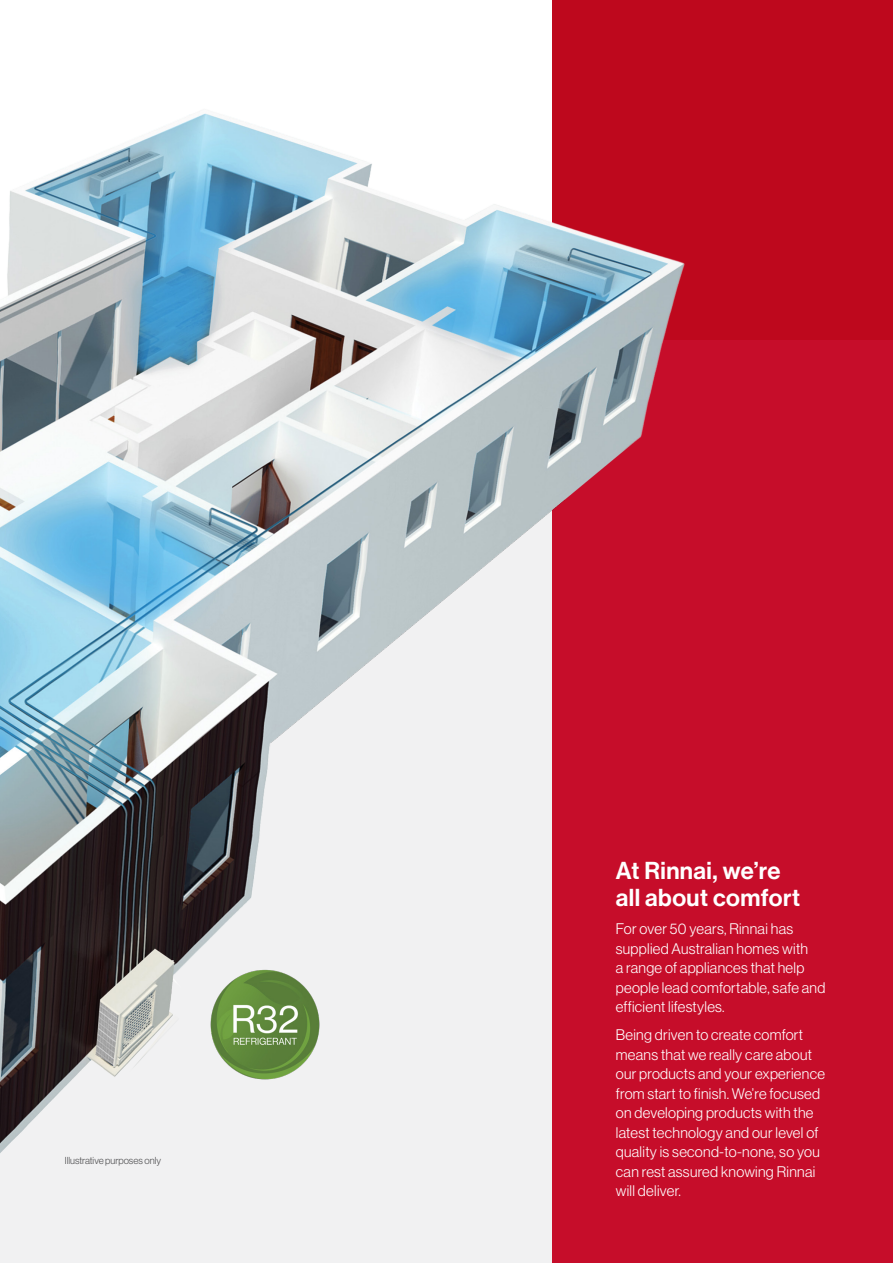
<style>
.page{position:relative;width:893px;height:1263px;background:#fff}
.page>*{position:absolute;margin:0;border:0;box-sizing:border-box;transform-origin:0 0}
.RB_Sub_Heading_White{font:24px/27px "N Haas Grotesk DS Pro 65 Md";letter-spacing:.02em;color:#fff}
.RB_Body_Text_White{font:15px/19.5px "N Haas Grotesk DS Pro 45 Lt";letter-spacing:.02em;color:#fff}
.RB_T_C_s_Black_85{font:9.9px "N Haas Grotesk DS Pro 45 Lt";color:#4d4d4f}
</style>
<div class="page">
<div style="left:0;top:340px;width:893px;height:923px;background:#f1f1f2"></div>
<div style="left:553px;top:0;width:340px;height:1263px;background:linear-gradient(to right,#c10a23,#c50c28)"></div>
<img style="left:0;top:103px;width:689px;height:1072px">
<img style="left:190px;top:950px;width:149px;height:149px">
<p class="RB_T_C_s_Black_85" style="left:65px;top:1155px;width:98px">Illustrative purposes only</p>
<p class="RB_Sub_Heading_White" style="left:616px;top:857px;width:186px">At Rinnai, we’re all about comfort</p>
<p class="RB_Body_Text_White" style="left:616px;top:919px;width:211px">For over 50 years, Rinnai has supplied Australian homes with<br>a range of appliances that help people lead comfortable, safe and efficient lifestyles.</p>
<p class="RB_Body_Text_White" style="left:616px;top:1025px;width:211px">Being driven to create comfort means that we really care about our products and your experience from start to finish. We’re focused on developing products with the latest technology and our level of quality is second-to-none, so you can rest assured knowing Rinnai will deliver.</p>
</div>
